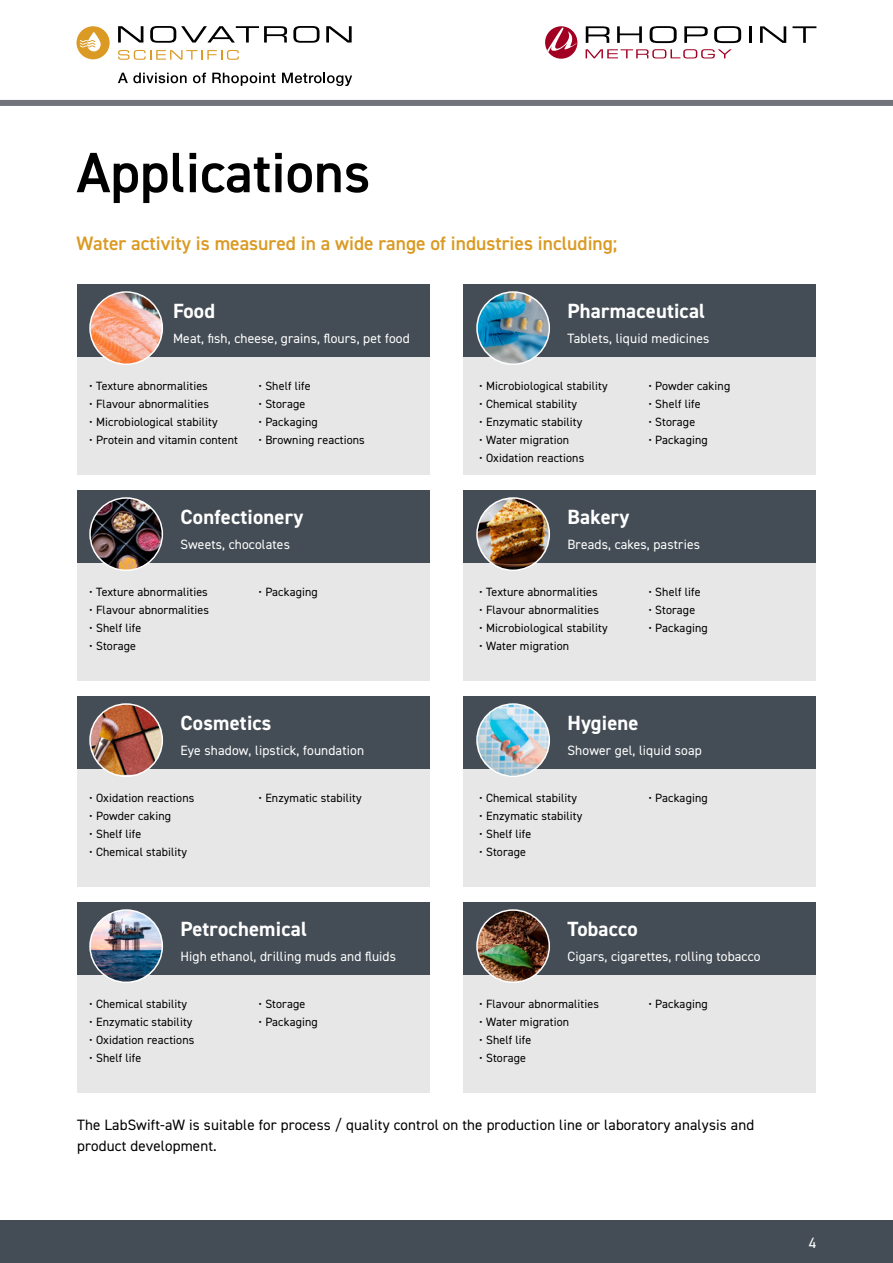
<style>
.page{position:relative;width:893px;height:1263px;background:#fff}
.page>*{position:absolute;margin:0;border:0;box-sizing:border-box;transform-origin:0 0}
.t1{font:600 57px "DIN2014";color:#000}
.t2{font:700 20.55px "DIN2014";letter-spacing:.01em;color:#fff}
.t3{font:600 19.5px "DIN2014";color:#da9a23}
.t4{font:15px/21px "DIN2014";letter-spacing:.01em;color:#000}
.t5{font:15px "DIN2014";color:#fff}
.t6{font:13.5px "DIN2014";letter-spacing:.01em;color:#fff}
.t7{font:12px "DIN2014";letter-spacing:.01em;color:#000}
</style>
<div class="page">
<div style="left:0;top:100px;width:893px;height:6px;background:#70737a"></div>
<svg style="left:586px;top:26px;width:23px;height:17px"></svg>
<svg style="left:617px;top:26px;width:25px;height:17px"></svg>
<svg style="left:650px;top:26px;width:27px;height:17px"></svg>
<svg style="left:684px;top:26px;width:24px;height:17px"></svg>
<svg style="left:714px;top:26px;width:27px;height:17px"></svg>
<hr style="left:749px;top:26px;width:3px;height:17px;background:#000">
<svg style="left:760px;top:26px;width:26px;height:17px"></svg>
<svg style="left:792px;top:26px;width:24px;height:17px"></svg>
<svg style="left:545px;top:26px;width:32px;height:33px"></svg>
<svg style="left:547px;top:28px;width:29px;height:24px"></svg>
<svg style="left:586px;top:49px;width:146px;height:9px"></svg>
<svg style="left:118px;top:26px;width:25px;height:17px"></svg>
<svg style="left:150px;top:26px;width:137px;height:17px"></svg>
<svg style="left:293px;top:26px;width:26px;height:17px"></svg>
<svg style="left:326px;top:26px;width:26px;height:17px"></svg>
<svg style="left:118px;top:50px;width:121px;height:10px"></svg>
<div style="left:77px;top:26px;width:33px;height:33px;background:#da9a23;border-radius:50%"></div>
<svg style="left:80px;top:32px;width:21px;height:19px"></svg>
<svg style="left:118px;top:73px;width:69px;height:10px"></svg>
<svg style="left:193px;top:73px;width:13px;height:10px"></svg>
<svg style="left:212px;top:73px;width:63px;height:13px"></svg>
<svg style="left:282px;top:73px;width:70px;height:13px"></svg>
<div style="left:77px;top:351px;width:352px;height:124px;background:#e8e7e7"></div>
<div style="left:77px;top:557px;width:352px;height:124px;background:#e8e7e7"></div>
<div style="left:77px;top:763px;width:352px;height:124px;background:#e8e7e7"></div>
<div style="left:77px;top:969px;width:352px;height:124px;background:#e8e7e7"></div>
<div style="left:463px;top:351px;width:353px;height:124px;background:#e8e7e7"></div>
<div style="left:463px;top:557px;width:353px;height:124px;background:#e8e7e7"></div>
<div style="left:463px;top:763px;width:353px;height:124px;background:#e8e7e7"></div>
<div style="left:463px;top:969px;width:353px;height:124px;background:#e8e7e7"></div>
<div style="left:77px;top:285px;width:352px;height:72px;background:#444d55"></div>
<div style="left:77px;top:491px;width:352px;height:72px;background:#444d55"></div>
<div style="left:77px;top:697px;width:352px;height:72px;background:#444d55"></div>
<div style="left:77px;top:903px;width:352px;height:72px;background:#444d55"></div>
<div style="left:463px;top:285px;width:353px;height:72px;background:#444d55"></div>
<div style="left:463px;top:491px;width:353px;height:72px;background:#444d55"></div>
<div style="left:463px;top:697px;width:353px;height:72px;background:#444d55"></div>
<div style="left:463px;top:903px;width:353px;height:72px;background:#444d55"></div>
<img style="left:90px;top:292px;width:72px;height:72px;border-radius:36px">
<div style="left:89px;top:291px;width:74px;height:74px;border:2px solid #fff;border-radius:50%"></div>
<img style="left:90px;top:498px;width:72px;height:72px;border-radius:36px">
<div style="left:89px;top:497px;width:74px;height:74px;border:2px solid #fff;border-radius:50%"></div>
<img style="left:90px;top:704px;width:72px;height:71px">
<div style="left:89px;top:703px;width:74px;height:74px;border:2px solid #fff;border-radius:50%"></div>
<img style="left:90px;top:910px;width:72px;height:72px;border-radius:36px">
<div style="left:89px;top:909px;width:74px;height:74px;border:2px solid #fff;border-radius:50%"></div>
<img style="left:477px;top:292px;width:72px;height:72px;border-radius:36px">
<div style="left:476px;top:291px;width:74px;height:74px;border:2px solid #fff;border-radius:50%"></div>
<img style="left:477px;top:498px;width:72px;height:72px;border-radius:36px">
<div style="left:476px;top:497px;width:74px;height:74px;border:2px solid #fff;border-radius:50%"></div>
<img style="left:477px;top:704px;width:72px;height:72px">
<div style="left:476px;top:703px;width:74px;height:74px;border:2px solid #fff;border-radius:50%"></div>
<img style="left:477px;top:910px;width:72px;height:72px">
<div style="left:476px;top:909px;width:74px;height:74px;border:2px solid #fff;border-radius:50%"></div>
<div style="left:0;top:1220px;width:893px;height:43px;background:#444d55"></div>
<h1 class="t1" style="left:77px;top:146px;width:295px">Applications</h1>
<h3 class="t3" style="left:77px;top:234px;width:542px">Water activity is measured in a wide range of industries including;</h3>
<h2 class="t2" style="left:173px;top:304px;width:44px">Food</h2>
<p class="t6" style="left:173px;top:332px;width:238px">Meat, fish, cheese, grains, flours, pet food</p>
<p class="t7" style="left:89px;top:380px;width:120px">• Texture abnormalities</p>
<p class="t7" style="left:89px;top:398px;width:121px">• Flavour abnormalities</p>
<p class="t7" style="left:89px;top:416px;width:130px">• Microbiological stability</p>
<p class="t7" style="left:89px;top:434px;width:150px">• Protein and vitamin content</p>
<p class="t7" style="left:259px;top:380px;width:54px">• Shelf life</p>
<p class="t7" style="left:259px;top:398px;width:48px">• Storage</p>
<p class="t7" style="left:259px;top:416px;width:61px">• Packaging</p>
<p class="t7" style="left:259px;top:434px;width:108px">• Browning reactions</p>
<h2 class="t2" style="left:180px;top:510px;width:124px">Confectionery</h2>
<p class="t6" style="left:180px;top:538px;width:111px">Sweets, chocolates</p>
<p class="t7" style="left:89px;top:586px;width:120px">• Texture abnormalities</p>
<p class="t7" style="left:89px;top:604px;width:121px">• Flavour abnormalities</p>
<p class="t7" style="left:89px;top:622px;width:54px">• Shelf life</p>
<p class="t7" style="left:89px;top:640px;width:48px">• Storage</p>
<p class="t7" style="left:259px;top:586px;width:61px">• Packaging</p>
<h2 class="t2" style="left:180px;top:716px;width:93px">Cosmetics</h2>
<p class="t6" style="left:180px;top:744px;width:185px">Eye shadow, lipstick, foundation</p>
<p class="t7" style="left:89px;top:792px;width:107px">• Oxidation reactions</p>
<p class="t7" style="left:89px;top:810px;width:83px">• Powder caking</p>
<p class="t7" style="left:89px;top:828px;width:54px">• Shelf life</p>
<p class="t7" style="left:89px;top:846px;width:99px">• Chemical stability</p>
<p class="t7" style="left:259px;top:792px;width:105px">• Enzymatic stability</p>
<h2 class="t2" style="left:180px;top:922px;width:128px">Petrochemical</h2>
<p class="t6" style="left:180px;top:950px;width:217px">High ethanol, drilling muds and fluids</p>
<p class="t7" style="left:89px;top:998px;width:99px">• Chemical stability</p>
<p class="t7" style="left:89px;top:1016px;width:105px">• Enzymatic stability</p>
<p class="t7" style="left:89px;top:1034px;width:107px">• Oxidation reactions</p>
<p class="t7" style="left:89px;top:1052px;width:54px">• Shelf life</p>
<p class="t7" style="left:259px;top:998px;width:48px">• Storage</p>
<p class="t7" style="left:259px;top:1016px;width:61px">• Packaging</p>
<h2 class="t2" style="left:567px;top:304px;width:139px">Pharmaceutical</h2>
<p class="t6" style="left:567px;top:332px;width:143px">Tablets, liquid medicines</p>
<p class="t7" style="left:479px;top:380px;width:130px">• Microbiological stability</p>
<p class="t7" style="left:479px;top:398px;width:99px">• Chemical stability</p>
<p class="t7" style="left:479px;top:416px;width:105px">• Enzymatic stability</p>
<p class="t7" style="left:479px;top:434px;width:91px">• Water migration</p>
<p class="t7" style="left:479px;top:452px;width:107px">• Oxidation reactions</p>
<p class="t7" style="left:648px;top:380px;width:83px">• Powder caking</p>
<p class="t7" style="left:648px;top:398px;width:54px">• Shelf life</p>
<p class="t7" style="left:648px;top:416px;width:48px">• Storage</p>
<p class="t7" style="left:648px;top:434px;width:61px">• Packaging</p>
<h2 class="t2" style="left:567px;top:510px;width:64px">Bakery</h2>
<p class="t6" style="left:567px;top:538px;width:134px">Breads, cakes, pastries</p>
<p class="t7" style="left:479px;top:586px;width:120px">• Texture abnormalities</p>
<p class="t7" style="left:479px;top:604px;width:121px">• Flavour abnormalities</p>
<p class="t7" style="left:479px;top:622px;width:130px">• Microbiological stability</p>
<p class="t7" style="left:479px;top:640px;width:91px">• Water migration</p>
<p class="t7" style="left:648px;top:586px;width:54px">• Shelf life</p>
<p class="t7" style="left:648px;top:604px;width:48px">• Storage</p>
<p class="t7" style="left:648px;top:622px;width:61px">• Packaging</p>
<h2 class="t2" style="left:567px;top:716px;width:73px">Hygiene</h2>
<p class="t6" style="left:567px;top:744px;width:136px">Shower gel, liquid soap</p>
<p class="t7" style="left:479px;top:792px;width:99px">• Chemical stability</p>
<p class="t7" style="left:479px;top:810px;width:105px">• Enzymatic stability</p>
<p class="t7" style="left:479px;top:828px;width:54px">• Shelf life</p>
<p class="t7" style="left:479px;top:846px;width:48px">• Storage</p>
<p class="t7" style="left:648px;top:792px;width:61px">• Packaging</p>
<h2 class="t2" style="left:567px;top:922px;width:72px">Tobacco</h2>
<p class="t6" style="left:567px;top:950px;width:195px">Cigars, cigarettes, rolling tobacco</p>
<p class="t7" style="left:479px;top:998px;width:121px">• Flavour abnormalities</p>
<p class="t7" style="left:479px;top:1016px;width:91px">• Water migration</p>
<p class="t7" style="left:479px;top:1034px;width:54px">• Shelf life</p>
<p class="t7" style="left:479px;top:1052px;width:48px">• Storage</p>
<p class="t7" style="left:648px;top:998px;width:61px">• Packaging</p>
<p class="t4" style="left:77px;top:1115px;width:679px">The LabSwift-aW is suitable for process / quality control on the production line or laboratory analysis and product development.</p>
<p class="t5" style="left:809px;top:1236px;width:9px">4</p>
</div>
